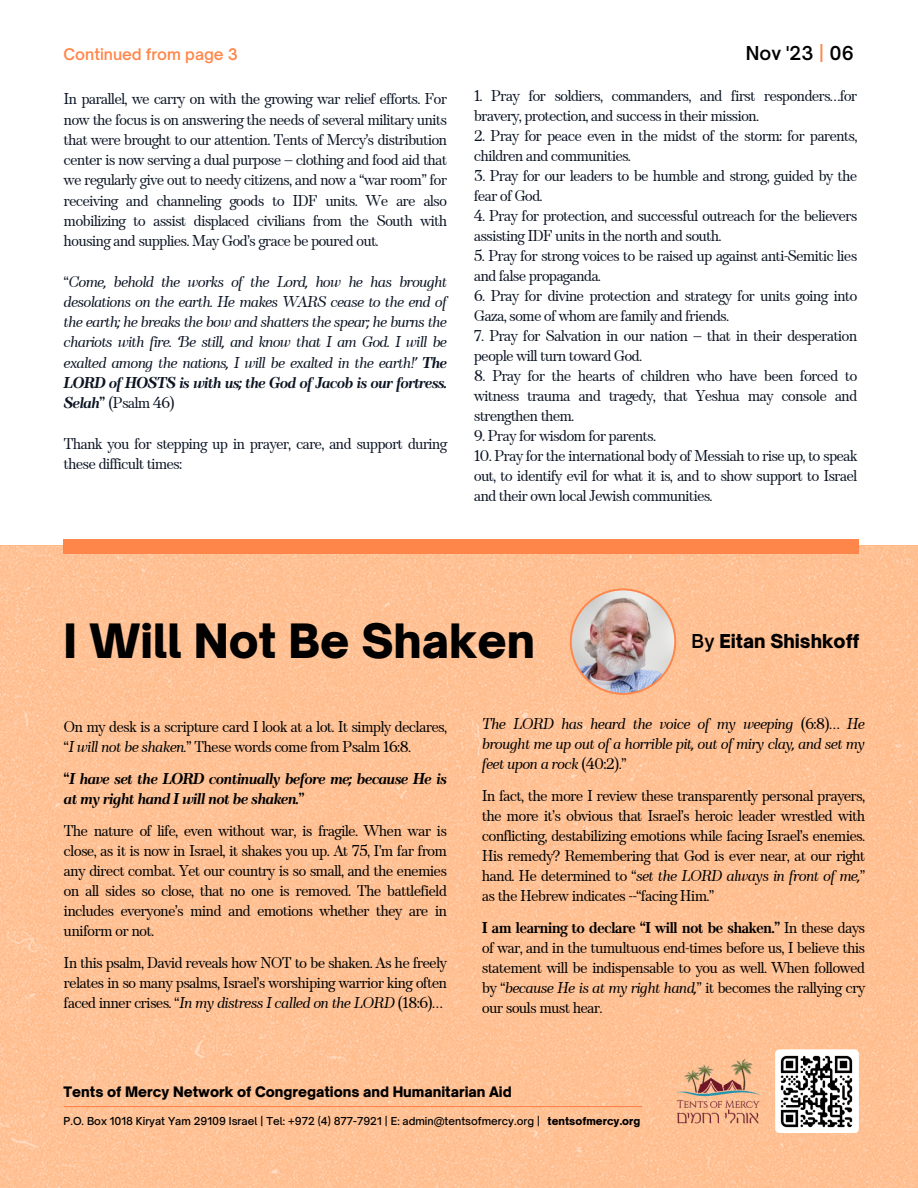
<style>
.page{position:relative;width:918px;height:1188px;background:#fff}
.page>*{position:absolute;margin:0;border:0;box-sizing:border-box;transform-origin:0 0}
.t1{font:900 45.3px "Open Sauce One";color:#000}
.t2{font:900 18.3px "Open Sauce One";color:#000}
.t3{font:600 18.3px "Open Sauce One";color:#000}
.t4{font:15.6px/20px "TT Barrels";letter-spacing:-.06em;color:#0c1524}
.t5{font:15.6px/20px "TT Barrels";letter-spacing:-.055em;color:#000;text-align:justify}
.t6{font:italic 15.6px/20.2px "TT Barrels";letter-spacing:-.06em;color:#0c1524;text-align:justify}
.t7{font:italic 15.6px/20px "TT Barrels";letter-spacing:-.055em;color:#000;text-align:justify}
.t8{font:italic 700 15.6px/20px "TT Barrels";letter-spacing:-.055em;color:#000}
.t9{font:600 15.3px "Open Sauce One";color:#ff864a}
.t10{font:900 13.8px "Open Sauce One";color:#000}
.t11{font:500 10.5px "Open Sauce One";color:#000}
.t12{font:900 10.5px "Open Sauce One";color:#000}
.s1{font-style:normal}
.s2{font-weight:700}
.s3{font-weight:700;font-style:normal}
.s4{color:#ff864a}
.s5{font-weight:600}
.s6{font-style:italic}
</style>
<div class="page">
<img style="left:0;top:547px;width:918px;height:641px">
<div style="left:64px;top:539px;width:795px;height:15px;background:#ff864a"></div>
<hr style="left:64px;top:1106px;width:578px;height:1px;background:#ff864a">
<img style="left:570px;top:588px;width:106px;height:107px">
<div style="left:775px;top:1049px;width:84px;height:84px;background:#fff;border-radius:4px"></div>
<svg style="left:780px;top:1055px;width:73px;height:73px"></svg>
<img style="left:665px;top:1047px;width:106px;height:91px">
<p class="t9" style="left:64px;top:44px;width:176px">Continued from page 3</p>
<p class="t4" style="left:64px;top:90px;width:385px;text-align:justify">In parallel, we carry on with the growing war relief efforts. For now the focus is on answering the needs of several military units that were brought to our attention. Tents of Mercy’s distribution center is now serving a dual purpose – clothing and food aid that we regularly give out to needy citizens, and now a “war room” for receiving and channeling goods to IDF units. We are also mobilizing to assist displaced civilians from the South with housing and supplies. May God’s grace be poured out.</p>
<p class="t6" style="left:64px;top:272px;width:385px"><span class="s1">“</span>Come, behold the works of the Lord, how he has brought desolations on the earth. He makes WARS cease to the end of the earth; he breaks the bow and shatters the spear; he burns the chariots with fire. ‘Be still, and know that I am God. I will be exalted among the nations, I will be exalted in the earth!’ <span class="s2">The LORD of HOSTS is with us; the God of Jacob is our fortress.<br>Selah</span><span class="s3">”</span> <span class="s1">(Psalm 46)</span></p>
<p class="t4" style="left:64px;top:434px;width:385px">Thank you for stepping up in prayer, care, and support during these difficult times:</p>
<p class="t3" style="left:746px;top:42px;width:109px">Nov '23 <span class="s4">|</span> 06</p>
<p class="t4" style="left:474px;top:87px;width:385px">1. Pray for soldiers, commanders, and first responders…for bravery, protection, and success in their mission.</p>
<p class="t4" style="left:474px;top:127px;width:385px">2. Pray for peace even in the midst of the storm: for parents, children and communities.</p>
<p class="t4" style="left:474px;top:167px;width:385px">3. Pray for our leaders to be humble and strong, guided by the fear of God.</p>
<p class="t4" style="left:474px;top:207px;width:385px">4. Pray for protection, and successful outreach for the believers assisting IDF units in the north and south.</p>
<p class="t4" style="left:474px;top:247px;width:385px">5. Pray for strong voices to be raised up against anti-Semitic lies and false propaganda.</p>
<p class="t4" style="left:474px;top:287px;width:385px">6. Pray for divine protection and strategy for units going into<br>Gaza, some of whom are family and friends.</p>
<p class="t4" style="left:474px;top:327px;width:385px">7. Pray for Salvation in our nation – that in their desperation people will turn toward God.</p>
<p class="t4" style="left:474px;top:367px;width:385px;text-align:justify">8. Pray for the hearts of children who have been forced to witness trauma and tragedy, that Yeshua may console and strengthen them.</p>
<p class="t4" style="left:474px;top:427px;width:184px">9. Pray for wisdom for parents.</p>
<p class="t4" style="left:474px;top:447px;width:385px;text-align:justify">10. Pray for the international body of Messiah to rise up, to speak out, to identify evil for what it is, and to show support to Israel and their own local Jewish communities.</p>
<p class="t1" style="left:64px;top:613px;width:473px">I Will Not Be Shaken</p>
<p class="t2" style="left:692px;top:630px;width:169px"><span class="s5">By</span> Eitan Shishkoff</p>
<p class="t5" style="left:64px;top:718px;width:385px">On my desk is a scripture card I look at a lot. It simply declares, “<span class="s6">I will not be shaken.</span>” These words come from Psalm 16:8.</p>
<p class="t8" style="left:64px;top:770px;width:385px"><span class="s1">“</span>I have set the LORD continually before me; because He is at my right hand I will not be shaken.<span class="s1">”</span></p>
<p class="t5" style="left:64px;top:822px;width:385px">The nature of life, even without war, is fragile. When war is close, as it is now in Israel, it shakes you up. At 75, I’m far from any direct combat. Yet our country is so small, and the enemies on all sides so close, that no one is removed. The battlefield includes everyone’s mind and emotions whether they are in uniform or not.</p>
<p class="t5" style="left:64px;top:954px;width:385px">In this psalm, David reveals how NOT to be shaken. As he freely relates in so many psalms, Israel’s worshiping warrior king often faced inner crises. “<span class="s6">In my distress I called on the LORD</span> (18:6)…</p>
<p class="t7" style="left:482px;top:714px;width:385px">The LORD has heard the voice of my weeping <span class="s1">(6:8)…</span> He brought me up out of a horrible pit, out of miry clay, and set my feet upon a rock <span class="s1">(40:2).”</span></p>
<p class="t5" style="left:482px;top:786px;width:385px">In fact, the more I review these transparently personal prayers, the more it’s obvious that Israel’s heroic leader wrestled with conflicting, destabilizing emotions while facing Israel’s enemies.<br>His remedy? Remembering that God is ever near, at our right hand. He determined to “<span class="s6">set the LORD always in front of me,</span>” as the Hebrew indicates --“facing Him.”</p>
<p class="t5" style="left:482px;top:918px;width:385px"><span class="s2">I am learning to declare “I will not be shaken.”</span> In these days of war, and in the tumultuous end-times before us, I believe this statement will be indispensable to you as well. When followed by “<span class="s6">because He is at my right hand,</span>” it becomes the rallying cry our souls must hear.</p>
<p class="t10" style="left:64px;top:1083px;width:450px">Tents of Mercy Network of Congregations and Humanitarian Aid</p>
<p class="t11" style="left:64px;top:1115px;width:478px">P.O. Box 1018 Kiryat Yam 29109 Israel | Tel: +972 (4) 877-7921 | E: admin@tentsofmercy.org |</p>
<p class="t12" style="left:548px;top:1115px;width:94px">tentsofmercy.org</p>
</div>
